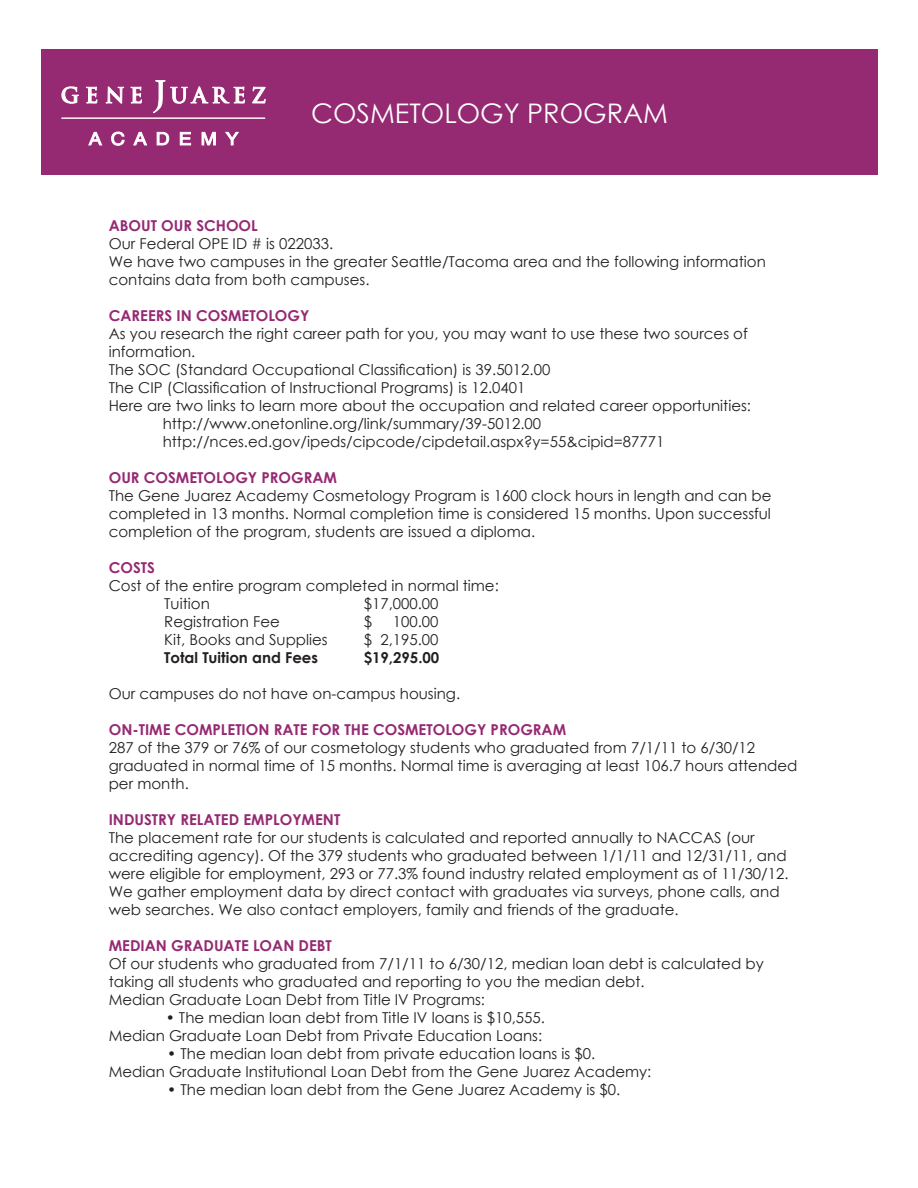
<style>
.page{position:relative;width:918px;height:1188px;background:#fff}
.page>*{position:absolute;margin:0;border:0;box-sizing:border-box;transform-origin:0 0}
.t1{font:27px "Century Gothic";color:#fff}
.t2{font:15px/18px "Century Gothic";color:#231f20}
.t3{font:700 15px "Century Gothic";color:#952972}
.t4{font:700 15px "Century Gothic";color:#231f20}
</style>
<div class="page">
<div style="left:41px;top:50px;width:837px;height:126px;background:#952972"></div>
<svg style="left:62px;top:86px;width:17px;height:18px"></svg>
<svg style="left:86px;top:86px;width:12px;height:18px"></svg>
<svg style="left:106px;top:86px;width:18px;height:18px"></svg>
<svg style="left:130px;top:86px;width:12px;height:18px"></svg>
<svg style="left:252px;top:86px;width:14px;height:18px"></svg>
<svg style="left:153px;top:80px;width:92px;height:33px"></svg>
<svg style="left:88px;top:132px;width:15px;height:14px"></svg>
<svg style="left:111px;top:131px;width:14px;height:15px"></svg>
<svg style="left:133px;top:132px;width:15px;height:14px"></svg>
<svg style="left:157px;top:132px;width:12px;height:14px"></svg>
<svg style="left:180px;top:132px;width:11px;height:14px"></svg>
<svg style="left:201px;top:131px;width:15px;height:15px"></svg>
<svg style="left:225px;top:132px;width:14px;height:14px"></svg>
<hr style="left:62px;top:118px;width:203px;height:1px;background:#fff">
<p class="t1" style="left:311px;top:94px;width:358px">COSMETOLOGY PROGRAM</p>
<p class="t3" style="left:109px;top:214px;width:151px">ABOUT OUR SCHOOL</p>
<p class="t2" style="left:109px;top:234px;width:226px">Our Federal OPE ID # is 022033.</p>
<p class="t2" style="left:109px;top:252px;width:659px">We have two campuses in the greater Seattle/Tacoma area and the following information contains data from both campuses.</p>
<p class="t3" style="left:109px;top:304px;width:202px">CAREERS IN COSMETOLOGY</p>
<p class="t2" style="left:109px;top:324px;width:641px">As you research the right career path for you, you may want to use these two sources of information.</p>
<p class="t2" style="left:109px;top:360px;width:443px">The SOC (Standard Occupational Classification) is 39.5012.00</p>
<p class="t2" style="left:109px;top:378px;width:418px">The CIP (Classification of Instructional Programs) is 12.0401</p>
<p class="t2" style="left:109px;top:396px;width:644px">Here are two links to learn more about the occupation and related career opportunities:</p>
<p class="t2" style="left:163px;top:414px;width:380px">http://www.onetonline.org/link/summary/39-5012.00</p>
<p class="t2" style="left:163px;top:432px;width:503px">http://nces.ed.gov/ipeds/cipcode/cipdetail.aspx?y=55&amp;cipid=87771</p>
<p class="t3" style="left:109px;top:466px;width:230px">OUR COSMETOLOGY PROGRAM</p>
<p class="t2" style="left:109px;top:486px;width:664px;text-align:justify">The Gene Juarez Academy Cosmetology Program is 1600 clock hours in length and can be completed in 13 months. Normal completion time is considered 15 months. Upon successful completion of the program, students are issued a diploma.</p>
<p class="t3" style="left:109px;top:556px;width:48px">COSTS</p>
<p class="t2" style="left:109px;top:576px;width:392px">Cost of the entire program completed in normal time:</p>
<p class="t2" style="left:164px;top:594px;width:47px">Tuition</p>
<p class="t2" style="left:364px;top:594px;width:76px">$17,000.00</p>
<p class="t2" style="left:164px;top:612px;width:117px">Registration Fee</p>
<p class="t2" style="left:364px;top:612px;width:10px">$</p>
<p class="t2" style="left:393px;top:612px;width:47px">100.00</p>
<p class="t2" style="left:164px;top:630px;width:165px">Kit, Books and Supplies</p>
<p class="t2" style="left:364px;top:630px;width:76px">$ 2,195.00</p>
<p class="t4" style="left:164px;top:646px;width:155px">Total Tuition and Fees</p>
<p class="t4" style="left:364px;top:646px;width:77px">$19,295.00</p>
<p class="t2" style="left:109px;top:684px;width:353px">Our campuses do not have on-campus housing.</p>
<p class="t3" style="left:109px;top:718px;width:459px">ON-TIME COMPLETION RATE FOR THE COSMETOLOGY PROGRAM</p>
<p class="t2" style="left:109px;top:738px;width:690px">287 of the 379 or 76% of our cosmetology students who graduated from 7/1/11 to 6/30/12 graduated in normal time of 15 months. Normal time is averaging at least 106.7 hours attended per month.</p>
<p class="t3" style="left:109px;top:808px;width:233px">INDUSTRY RELATED EMPLOYMENT</p>
<p class="t2" style="left:109px;top:828px;width:681px">The placement rate for our students is calculated and reported annually to NACCAS (our accrediting agency). Of the 379 students who graduated between 1/1/11 and 12/31/11, and were eligible for employment, 293 or 77.3% found industry related employment as of 11/30/12.<br>We gather employment data by direct contact with graduates via surveys, phone calls, and web searches. We also contact employers, family and friends of the graduate.</p>
<p class="t3" style="left:109px;top:934px;width:225px">MEDIAN GRADUATE LOAN DEBT</p>
<p class="t2" style="left:109px;top:954px;width:656px">Of our students who graduated from 7/1/11 to 6/30/12, median loan debt is calculated by taking all students who graduated and reporting to you the median debt.</p>
<p class="t2" style="left:109px;top:990px;width:378px">Median Graduate Loan Debt from Title IV Programs:</p>
<p class="t2" style="left:166px;top:1008px;width:381px">• The median loan debt from Title IV loans is $10,555.</p>
<p class="t2" style="left:109px;top:1026px;width:435px">Median Graduate Loan Debt from Private Education Loans:</p>
<p class="t2" style="left:167px;top:1044px;width:430px">• The median loan debt from private education loans is $0.</p>
<p class="t2" style="left:109px;top:1062px;width:544px">Median Graduate Institutional Loan Debt from the Gene Juarez Academy:</p>
<p class="t2" style="left:167px;top:1080px;width:454px">• The median loan debt from the Gene Juarez Academy is $0.</p>
</div>
